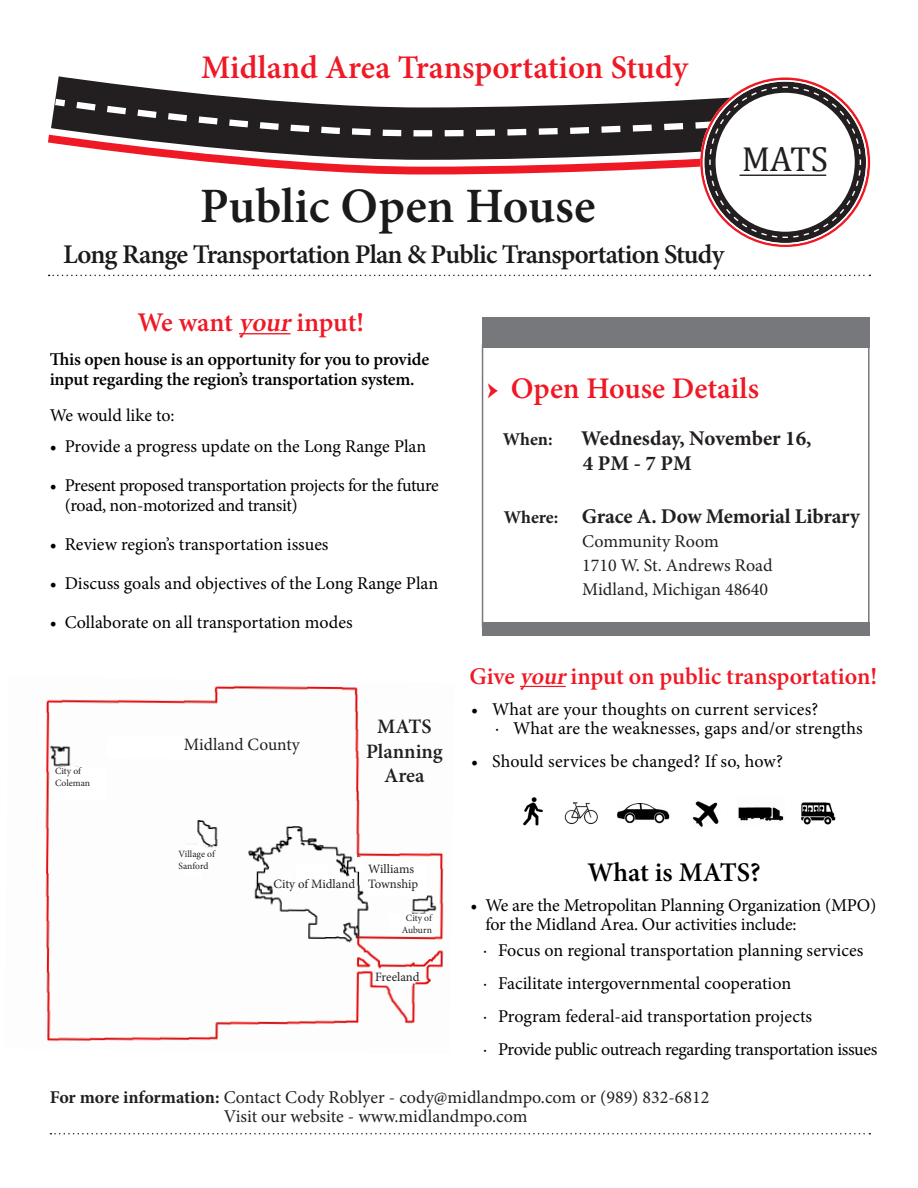
<style>
.page{position:relative;width:918px;height:1188px;background:#fff}
.page>*{position:absolute;margin:0;border:0;box-sizing:border-box;transform-origin:0 0}
.t1{font:600 49.5px "Minion Pro";color:#000}
.t2{font:34.95px "Cambria Math";color:#231f20}
.t3{font:600 33px "Minion Pro";color:#ef1925}
.t4{font:600 30px "Minion Pro";color:#ef1925}
.t5{font:600 27px "Minion Pro";letter-spacing:-.03em;color:#000}
.t6{font:600 27px "Minion Pro";letter-spacing:-.01em;color:#ef1925}
.t7{font:600 27px "Minion Pro";color:#000}
.t8{font:600 24px "Minion Pro";letter-spacing:-.005em;color:#ef1925}
.t9{font:700 21px "Minion Pro";letter-spacing:-.005em;color:#231f20}
.t10{font:600 20.55px/24.6px "Minion Pro";color:#21201e;text-align:center}
.t11{font:18px/19.5px "Minion Pro";letter-spacing:-.005em;color:#000}
.t12{font:18px "Minion Pro";color:#231f20}
.t13{font:18px/19.5px "Minion Pro";letter-spacing:-.025em;color:#000}
.t14{font:600 18px/19.5px "Minion Pro";letter-spacing:-.015em;color:#000}
.t15{font:700 18px "Minion Pro";color:#231f20}
.t16{font:17.4px "Minion Pro";color:#231f20}
.t17{font:12.75px "Minion Pro";letter-spacing:-.005em;color:#231f20}
.t18{font:9.6px/11.6px "Minion Pro";letter-spacing:-.005em;color:#231f20}
.s1{font-style:italic}
.s2{font-size:27px}
.s3{font-size:18px}
.s4{font-weight:700}
</style>
<div class="page">
<hr style="left:239px;top:333px;width:51px;height:1px;background:#ef1925">
<svg style="left:50px;top:1133px;width:820px;height:1px"></svg>
<div style="left:482px;top:622px;width:388px;height:13px;background:#76787b"></div>
<div style="left:482px;top:318px;width:388px;height:30px;background:#76787b"></div>
<img style="left:45px;top:685px;width:399px;height:357px">
<svg style="left:107px;top:735px;width:183px;height:26px"></svg>
<div style="left:356px;top:857px;width:8px;height:15px;background:#fff"></div>
<div style="left:55px;top:767px;width:50px;height:33px;background:#fff"></div>
<div style="left:185px;top:844px;width:18px;height:34px;background:#fff"></div>
<div style="left:187px;top:847px;width:28px;height:12px;background:#fff"></div>
<div style="left:200px;top:846px;width:5px;height:11px;background:#fff"></div>
<div style="left:403px;top:911px;width:9px;height:20px;background:#fff"></div>
<div style="left:389px;top:914px;width:43px;height:21px;background:#fff"></div>
<div style="left:368px;top:864px;width:59px;height:33px;background:#fff"></div>
<div style="left:407px;top:976px;width:9px;height:8px;background:#fff"></div>
<div style="left:296px;top:863px;width:32px;height:22px;background:#fff"></div>
<svg style="left:376px;top:976px;width:37px;height:10px"></svg>
<img style="left:564px;top:802px;width:34px;height:23px">
<img style="left:523px;top:798px;width:20px;height:28px">
<img style="left:801px;top:802px;width:35px;height:23px">
<img style="left:618px;top:804px;width:52px;height:20px">
<img style="left:692px;top:801px;width:27px;height:26px">
<img style="left:738px;top:807px;width:46px;height:14px">
<svg style="left:49px;top:275px;width:821px;height:1px"></svg>
<svg style="left:48px;top:86px;width:814px;height:153px"></svg>
<hr style="left:739px;top:175px;width:87px;height:1px;background:#231f20">
<hr style="left:520px;top:686px;width:46px;height:1px;background:#ef1925">
<p class="t3" style="left:201px;top:45px;width:489px">Midland Area Transportation Study</p>
<h1 class="t1" style="left:200px;top:172px;width:398px">Public Open House</h1>
<h3 class="t5" style="left:63px;top:236px;width:663px">Long Range Transportation Plan &amp; Public Transportation Study</h3>
<p class="t2" style="left:742px;top:139px;width:88px">MATS</p>
<p class="t6" style="left:137px;top:304px;width:228px">We want <span class="s1">your</span>input!</p>
<p class="t14" style="left:50px;top:350px;width:381px">This open house is an opportunity for you to provide input regarding the region’s transportation system.</p>
<p class="t11" style="left:50px;top:405px;width:127px">We would like to:</p>
<p class="t11" style="left:50px;top:437px;width:378px">• Provide a progress update on the Long Range Plan</p>
<p class="t13" style="left:65px;top:476px;width:376px;text-indent:-15px">• Present proposed transportation projects for the future (road, non-motorized and transit)</p>
<p class="t11" style="left:50px;top:534px;width:280px">• Review region’s transportation issues</p>
<p class="t11" style="left:50px;top:573px;width:390px">• Discuss goals and objectives of the Long Range Plan</p>
<p class="t11" style="left:50px;top:612px;width:304px">• Collaborate on all transportation modes</p>
<p class="t18" style="left:55px;top:765px;width:37px">City of<br>Coleman</p>
<p class="t16" style="left:184px;top:733px;width:117px">Midland County</p>
<p class="t18" style="left:179px;top:848px;width:38px">Village of<br>Sanford</p>
<p class="t10" style="left:366px;top:714px;width:78px">MATS<br>Planning<br>Area</p>
<p class="t17" style="left:368px;top:860px;width:47px">Williams</p>
<p class="t17" style="left:274px;top:875px;width:83px">City of Midland</p>
<p class="t17" style="left:368px;top:876px;width:52px">Township</p>
<p class="t18" style="left:402px;top:912px;width:31px;text-align:center">City of<br>Auburn</p>
<p class="t17" style="left:375px;top:968px;width:46px">Freeland</p>
<p class="t4" style="left:487px;top:368px;width:273px"><span class="s2">→</span> Open House Details</p>
<p class="t15" style="left:503px;top:426px;width:51px">When:</p>
<p class="t9" style="left:581px;top:423px;width:232px">Wednesday, November 16,</p>
<p class="t9" style="left:583px;top:449px;width:110px">4 PM - 7 PM</p>
<p class="t9" style="left:504px;top:502px;width:358px"><span class="s3">Where:</span> Grace A. Dow Memorial Library</p>
<p class="t12" style="left:582px;top:529px;width:138px">Community Room</p>
<p class="t12" style="left:582px;top:553px;width:192px">1710 W. St. Andrews Road</p>
<p class="t12" style="left:582px;top:577px;width:188px">Midland, Michigan 48640</p>
<p class="t8" style="left:470px;top:660px;width:409px">Give <span class="s1">your</span>input on public transportation!</p>
<p class="t11" style="left:471px;top:699px;width:349px">• What are your thoughts on current services?</p>
<p class="t11" style="left:495px;top:719px;width:369px">∙ What are the weaknesses, gaps and/or strengths</p>
<p class="t11" style="left:471px;top:752px;width:313px">• Should services be changed? If so, how?</p>
<p class="t7" style="left:587px;top:854px;width:175px">What is MATS?</p>
<p class="t11" style="left:485px;top:895px;width:392px;text-indent:-15px">• We are the Metropolitan Planning Organization (MPO) for the Midland Area. Our activities include:</p>
<p class="t11" style="left:483px;top:940px;width:382px">∙ Focus on regional transportation planning services</p>
<p class="t11" style="left:483px;top:973px;width:310px">∙ Facilitate intergovernmental cooperation</p>
<p class="t11" style="left:483px;top:1006px;width:331px">∙ Program federal-aid transportation projects</p>
<p class="t13" style="left:483px;top:1039px;width:396px">∙ Provide public outreach regarding transportation issues</p>
<p class="t12" style="left:50px;top:1085px;width:661px"><span class="s4">For more information:</span> Contact Cody Roblyer - cody@midlandmpo.com or (989) 832-6812</p>
<p class="t12" style="left:224px;top:1105px;width:305px">Visit our website - www.midlandmpo.com</p>
</div>
